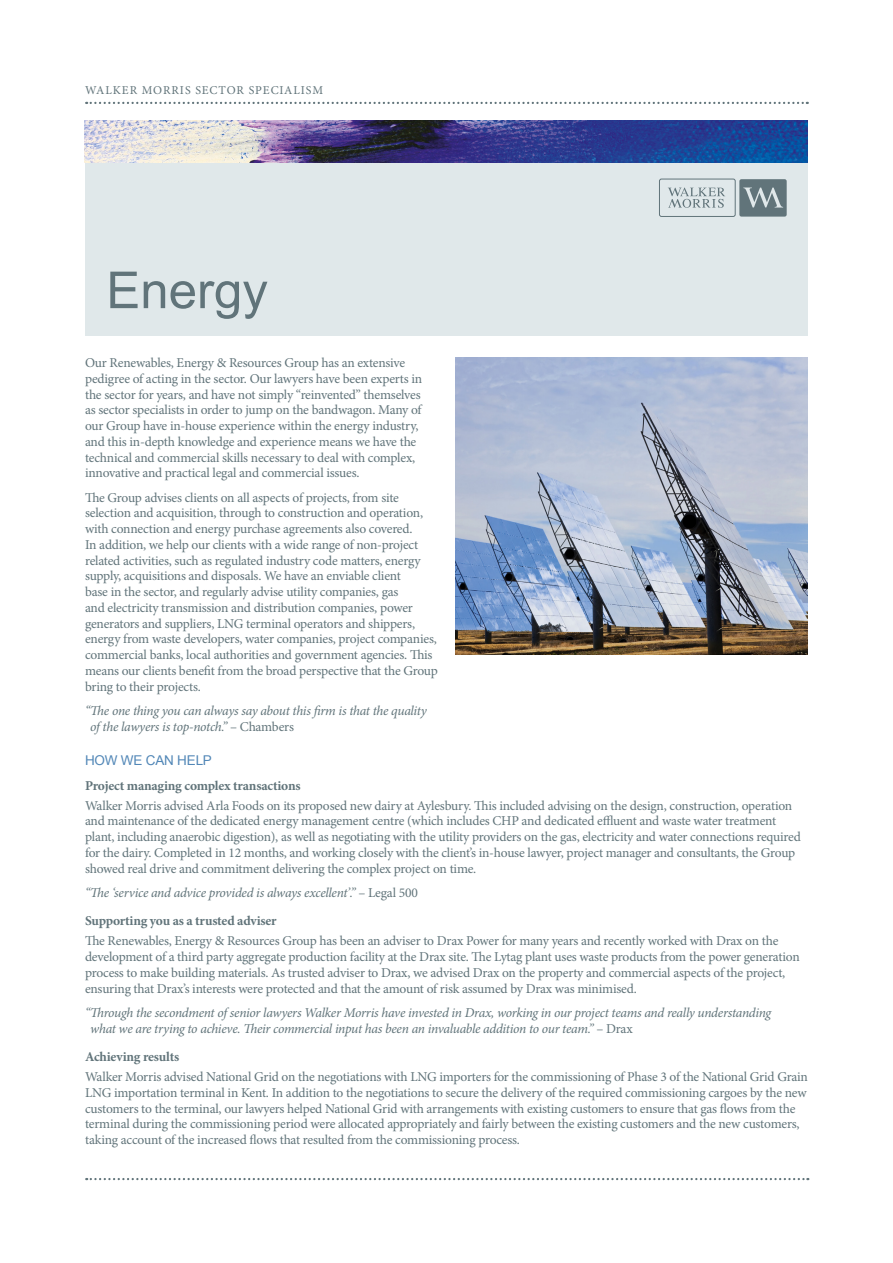
<style>
.page{position:relative;width:893px;height:1263px;background:#fff}
.page>*{position:absolute;margin:0;border:0;box-sizing:border-box;transform-origin:0 0}
.t1{font:51px "Arial";color:#61747a}
.WM_body_copy_smaller{font:13.5px/15.8px "Minion Pro";letter-spacing:-.015em;color:#61747a}
.WM_body_copy__last_l{font:italic 13.5px/15.8px "Minion Pro";letter-spacing:-.02em;color:#61747a}
.WM_body_copy_smaller-2{font:italic 13.5px/15.8px "Minion Pro";letter-spacing:-.025em;color:#61747a}
.WM_body_sub_head_sma{font:700 13.5px "Minion Pro";letter-spacing:-.015em;color:#61747a}
.WM_sub_head_smaller{font:13.5px "Arial";letter-spacing:-.015em;color:#5287b7}
.WM_running_header{font:12px "Minion Pro";letter-spacing:.08em;color:#61747a}
.s1{font-style:normal}
</style>
<div class="page">
<svg style="left:86px;top:102px;width:722px;height:2px"></svg>
<div style="left:85px;top:157px;width:723px;height:179px;background:#e0e8ea"></div>
<svg style="left:86px;top:1178px;width:722px;height:2px"></svg>
<svg style="left:668px;top:187px;width:57px;height:21px"></svg>
<div style="left:659px;top:179px;width:77px;height:38px;border:1px solid #61747a;border-radius:2px"></div>
<svg style="left:739px;top:179px;width:48px;height:38px;background:#76878c"></svg>
<img style="left:455px;top:357px;width:353px;height:298px">
<img style="left:85px;top:120px;width:723px;height:43px">
<p class="WM_running_header" style="left:85px;top:82px;width:240px">WALKER MORRIS SECTOR SPECIALISM</p>
<p class="t1" style="left:106px;top:257px;width:163px">Energy</p>
<p class="WM_body_copy_smaller" style="left:85px;top:355px;width:339px">Our Renewables, Energy &amp; Resources Group has an extensive pedigree of acting in the sector. Our lawyers have been experts in the sector for years, and have not simply “reinvented” themselves as sector specialists in order to jump on the bandwagon. Many of our Group have in-house experience within the energy industry, and this in-depth knowledge and experience means we have the technical and commercial skills necessary to deal with complex, innovative and practical legal and commercial issues.</p>
<p class="WM_body_copy_smaller" style="left:85px;top:489px;width:354px">The Group advises clients on all aspects of projects, from site selection and acquisition, through to construction and operation, with connection and energy purchase agreements also covered.<br>In addition, we help our clients with a wide range of non-project related activities, such as regulated industry code matters, energy supply, acquisitions and disposals. We have an enviable client<br>base in the sector, and regularly advise utility companies, gas<br>and electricity transmission and distribution companies, power generators and suppliers, LNG terminal operators and shippers, energy from waste developers, water companies, project companies, commercial banks, local authorities and government agencies. This means our clients benefit from the broad perspective that the Group bring to their projects.</p>
<p class="WM_body_copy_smaller-2" style="left:90px;top:703px;width:338px;text-indent:-5px">“The one thing you can always say about this firm is that the quality of the lawyers is top-notch.” <span class="s1">– Chambers</span></p>
<p class="WM_sub_head_smaller" style="left:85px;top:752px;width:128px">HOW WE CAN HELP</p>
<p class="WM_body_sub_head_sma" style="left:85px;top:776px;width:217px">Project managing complex transactions</p>
<p class="WM_body_copy_smaller" style="left:85px;top:797px;width:717px">Walker Morris advised Arla Foods on its proposed new dairy at Aylesbury. This included advising on the design, construction, operation and maintenance of the dedicated energy management centre (which includes CHP and dedicated effluent and waste water treatment plant, including anaerobic digestion), as well as negotiating with the utility providers on the gas, electricity and water connections required for the dairy. Completed in 12 months, and working closely with the client’s in-house lawyer, project manager and consultants, the Group showed real drive and commitment delivering the complex project on time.</p>
<p class="WM_body_copy__last_l" style="left:85px;top:884px;width:334px">“The ‘service and advice provided is always excellent’.” <span class="s1">– Legal 500</span></p>
<p class="WM_body_sub_head_sma" style="left:85px;top:911px;width:193px">Supporting you as a trusted adviser</p>
<p class="WM_body_copy_smaller" style="left:85px;top:933px;width:716px">The Renewables, Energy &amp; Resources Group has been an adviser to Drax Power for many years and recently worked with Drax on the development of a third party aggregate production facility at the Drax site. The Lytag plant uses waste products from the power generation process to make building materials. As trusted adviser to Drax, we advised Drax on the property and commercial aspects of the project, ensuring that Drax’s interests were protected and that the amount of risk assumed by Drax was minimised.</p>
<p class="WM_body_copy__last_l" style="left:90px;top:1004px;width:682px;text-indent:-5px">“Through the secondment of senior lawyers Walker Morris have invested in Drax, working in our project teams and really understanding what we are trying to achieve. Their commercial input has been an invaluable addition to our team.” <span class="s1">– Drax</span></p>
<p class="WM_body_sub_head_sma" style="left:85px;top:1047px;width:96px">Achieving results</p>
<p class="WM_body_copy_smaller" style="left:85px;top:1069px;width:724px">Walker Morris advised National Grid on the negotiations with LNG importers for the commissioning of Phase 3 of the National Grid Grain LNG importation terminal in Kent. In addition to the negotiations to secure the delivery of the required commissioning cargoes by the new customers to the terminal, our lawyers helped National Grid with arrangements with existing customers to ensure that gas flows from the terminal during the commissioning period were allocated appropriately and fairly between the existing customers and the new customers, taking account of the increased flows that resulted from the commissioning process.</p>
</div>
